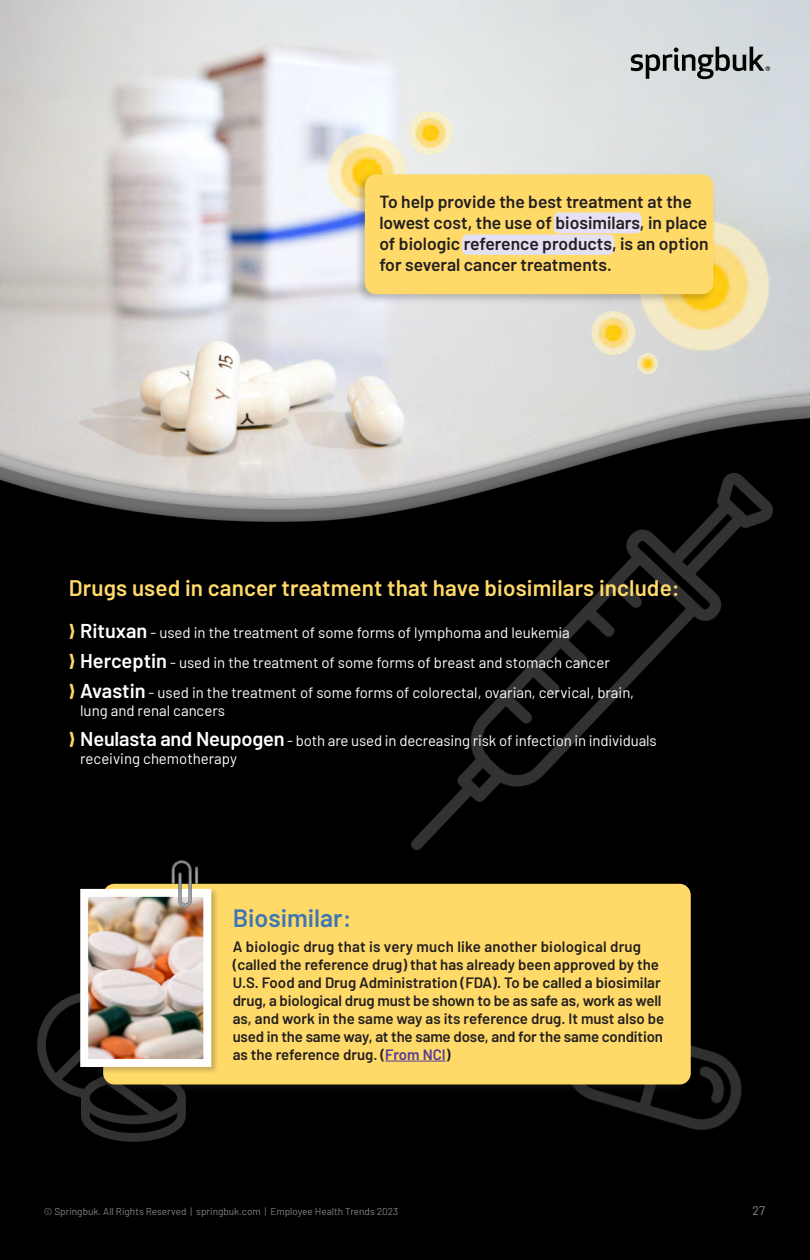
<style>
.page{position:relative;width:810px;height:1260px;background:#fff}
.page>*{position:absolute;margin:0;border:0;box-sizing:border-box;transform-origin:0 0}
.t1{font:600 25px "Barlow";color:#3e77b1}
.t2{font:600 22.5px "Barlow";letter-spacing:.005em;color:#ffda69}
.t3{font:600 17.5px "Barlow";color:#231f20}
.t4{font:600 15px "Barlow";color:#231f20}
.t5{font:15px "Barlow";color:#fff}
.t6{font:12.5px "Barlow";color:#8a8a8a}
.t7{font:10px "Barlow";color:#828282}
.s1{font-weight:800;font-size:20px;color:#ffda69}
.s2{font-weight:600;font-size:20px}
.s3{color:#553b99}
</style>
<div class="page">
<img style="left:0;top:0;width:810px;height:305px">
<img style="left:0;top:305px;width:810px;height:955px">
<img style="left:627px;top:210px;width:152px;height:152px">
<img style="left:321px;top:128px;width:91px;height:91px">
<img style="left:345px;top:414px;width:465px;height:495px">
<svg style="left:631px;top:47px;width:139px;height:32px;background:#9a9e9f"></svg>
<div style="left:354px;top:172px;width:362px;height:133px;background:#231f20;opacity:.25"></div>
<div style="left:365px;top:174px;width:348px;height:120px;background:#ffda69;border-radius:11px"></div>
<div style="left:554px;top:212px;width:88px;height:21px;background:#e5e0f3;border-radius:6px"></div>
<div style="left:462px;top:234px;width:152px;height:21px;background:#e5e0f3;border-radius:6px"></div>
<img style="left:405px;top:108px;width:50px;height:50px">
<img style="left:588px;top:308px;width:50px;height:50px">
<img style="left:636px;top:352px;width:23px;height:23px">
<img style="left:20px;top:975px;width:183px;height:183px">
<img style="left:537px;top:961px;width:231px;height:231px">
<div style="left:92px;top:881px;width:602px;height:215px;background:#231f20;opacity:.35"></div>
<div style="left:103px;top:884px;width:588px;height:201px;background:#ffda69;border-radius:11px"></div>
<hr style="left:385px;top:1061px;width:61px;height:1px;background:#553b99">
<div style="left:79px;top:887px;width:140px;height:188px;background:#231f20;opacity:.25"></div>
<img style="left:89px;top:898px;width:113px;height:160px">
<div style="left:80px;top:889px;width:131px;height:178px;border:8px solid #fff"></div>
<img style="left:139px;top:844px;width:90px;height:90px">
<p class="t3" style="left:379px;top:189px;width:314px">To help provide the best treatment at the</p>
<p class="t3" style="left:379px;top:210px;width:330px">lowest cost, the use of biosimilars, in place</p>
<p class="t3" style="left:379px;top:231px;width:331px">of biologic reference products, is an option</p>
<p class="t3" style="left:379px;top:252px;width:234px">for several cancer treatments.</p>
<p class="t2" style="left:69px;top:572px;width:613px">Drugs used in cancer treatment that have biosimilars include:</p>
<p class="t5" style="left:69px;top:622px;width:503px"><span class="s1">⟩</span> <span class="s2">Rituxan</span> - used in the treatment of some forms of lymphoma and leukemia</p>
<p class="t5" style="left:69px;top:652px;width:542px"><span class="s1">⟩</span> <span class="s2">Herceptin</span> - used in the treatment of some forms of breast and stomach cancer</p>
<p class="t5" style="left:69px;top:682px;width:567px"><span class="s1">⟩</span> <span class="s2">Avastin</span> - used in the treatment of some forms of colorectal, ovarian, cervical, brain,</p>
<p class="t5" style="left:80px;top:700px;width:146px">lung and renal cancers</p>
<p class="t5" style="left:69px;top:730px;width:589px"><span class="s1">⟩</span> <span class="s2">Neulasta and Neupogen</span> - both are used in decreasing risk of infection in individuals</p>
<p class="t5" style="left:80px;top:748px;width:158px">receiving chemotherapy</p>
<p class="t1" style="left:233px;top:900px;width:120px">Biosimilar:</p>
<p class="t4" style="left:233px;top:936px;width:410px">A biologic drug that is very much like another biological drug</p>
<p class="t4" style="left:233px;top:954px;width:428px">(called the reference drug) that has already been approved by the</p>
<p class="t4" style="left:233px;top:972px;width:430px">U.S. Food and Drug Administration (FDA). To be called a biosimilar</p>
<p class="t4" style="left:233px;top:990px;width:430px">drug, a biological drug must be shown to be as safe as, work as well</p>
<p class="t4" style="left:233px;top:1008px;width:433px">as, and work in the same way as its reference drug. It must also be</p>
<p class="t4" style="left:233px;top:1026px;width:432px">used in the same way, at the same dose, and for the same condition</p>
<p class="t4" style="left:233px;top:1044px;width:219px">as the reference drug. (<span class="s3">From NCI</span>)</p>
<p class="t7" style="left:44px;top:1204px;width:356px">© Springbuk. All Rights Reserved | springbuk.com | Employee Health Trends 2023</p>
<p class="t6" style="left:753px;top:1201px;width:14px">27</p>
</div>
